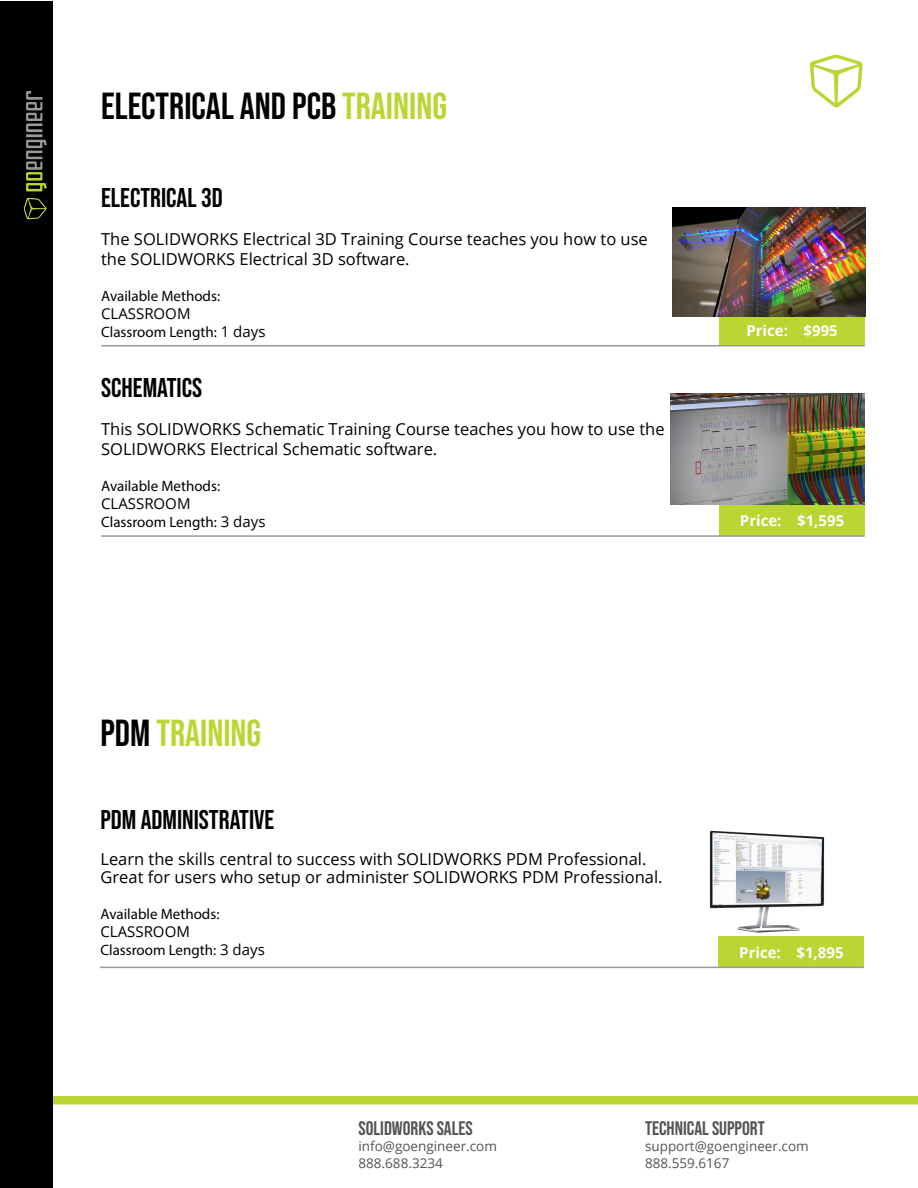
<style>
.page{position:relative;width:918px;height:1188px;background:#fff}
.page>*{position:absolute;margin:0;border:0;box-sizing:border-box;transform-origin:0 0}
.t1{font:37.5px "Bebas Neue";color:#000}
.t2{font:37.5px "Bebas Neue";color:#bad633}
.t3{font:27px "Bebas Neue";color:#000}
.t4{font:19.5px "Bebas Neue";color:#545454}
.t5{font:16.5px/19.8px "Open Sans";color:#000}
.t6{font:15px "Myriad Pro";color:#000}
.t7{font:700 15px "Open Sans";color:#fff}
.t8{font:15px "Open Sans";color:#000}
.t9{font:13.5px/16.2px "Open Sans";color:#545454}
.s1{color:#bad633}
.s2{font-family:"Open Sans"}
.s3{color:#000}
</style>
<div class="page">
<div style="left:42px;top:1096px;width:876px;height:9px;background:#bad633"></div>
<div style="left:0;top:1px;width:52px;height:1186px;background:#000"></div>
<svg style="left:810px;top:55px;width:53px;height:52px"></svg>
<img style="left:24px;top:91px;width:23px;height:129px">
<div style="left:720px;top:314px;width:145px;height:32px;background:#bad633"></div>
<hr style="left:101px;top:345px;width:764px;height:1px;background:#999">
<div style="left:720px;top:505px;width:145px;height:31px;background:#bad633"></div>
<hr style="left:101px;top:535px;width:764px;height:2px;background:#999">
<img style="left:709px;top:830px;width:155px;height:107px">
<div style="left:719px;top:937px;width:145px;height:31px;background:#bad633"></div>
<hr style="left:100px;top:967px;width:763px;height:1px;background:#999">
<img style="left:672px;top:207px;width:193px;height:110px">
<img style="left:671px;top:393px;width:194px;height:112px">
<h1 class="t1" style="left:101px;top:85px;width:347px">ELECTRICAL AND PCB <span class="s1">TRAINING</span></h1>
<h2 class="t3" style="left:101px;top:182px;width:123px">ELECTRICAL 3D</h2>
<p class="t5" style="left:101px;top:229px;width:548px">The SOLIDWORKS Electrical 3D Training Course teaches you how to use the SOLIDWORKS Electrical 3D software.</p>
<p class="t6" style="left:101px;top:286px;width:120px">Available Methods:</p>
<p class="t8" style="left:101px;top:303px;width:91px">CLASSROOM</p>
<p class="t6" style="left:101px;top:322px;width:166px">Classroom Length: <span class="s2">1 days</span></p>
<p class="t7" style="left:746px;top:320px;width:93px">Price: $995</p>
<h2 class="t3" style="left:101px;top:373px;width:103px">SCHEMATICS</h2>
<p class="t5" style="left:101px;top:419px;width:565px">This SOLIDWORKS Schematic Training Course teaches you how to use the<br>SOLIDWORKS Electrical Schematic software.</p>
<p class="t6" style="left:101px;top:477px;width:120px">Available Methods:</p>
<p class="t8" style="left:101px;top:493px;width:91px">CLASSROOM</p>
<p class="t6" style="left:101px;top:513px;width:166px">Classroom Length: <span class="s2">3 days</span></p>
<p class="t7" style="left:740px;top:510px;width:106px">Price: $1,595</p>
<h1 class="t2" style="left:100px;top:712px;width:162px"><span class="s3">PDM</span> TRAINING</h1>
<h2 class="t3" style="left:100px;top:805px;width:175px">PDM ADMINISTRATIVE</h2>
<p class="t5" style="left:100px;top:850px;width:564px;line-height:18px">Learn the skills central to success with SOLIDWORKS PDM Professional.<br>Great for users who setup or administer SOLIDWORKS PDM Professional.</p>
<p class="t6" style="left:100px;top:905px;width:120px">Available Methods:</p>
<p class="t8" style="left:100px;top:922px;width:91px">CLASSROOM</p>
<p class="t6" style="left:100px;top:941px;width:166px">Classroom Length: <span class="s2">3 days</span></p>
<p class="t7" style="left:739px;top:942px;width:106px">Price: $1,895</p>
<p class="t4" style="left:358px;top:1117px;width:116px">SOLIDWORKS SALES</p>
<p class="t9" style="left:358px;top:1138px;width:140px">info@goengineer.com<br>888.688.3234</p>
<p class="t4" style="left:645px;top:1117px;width:121px">TECHNICAL SUPPORT</p>
<p class="t9" style="left:645px;top:1138px;width:165px">support@goengineer.com<br>888.559.6167</p>
</div>
